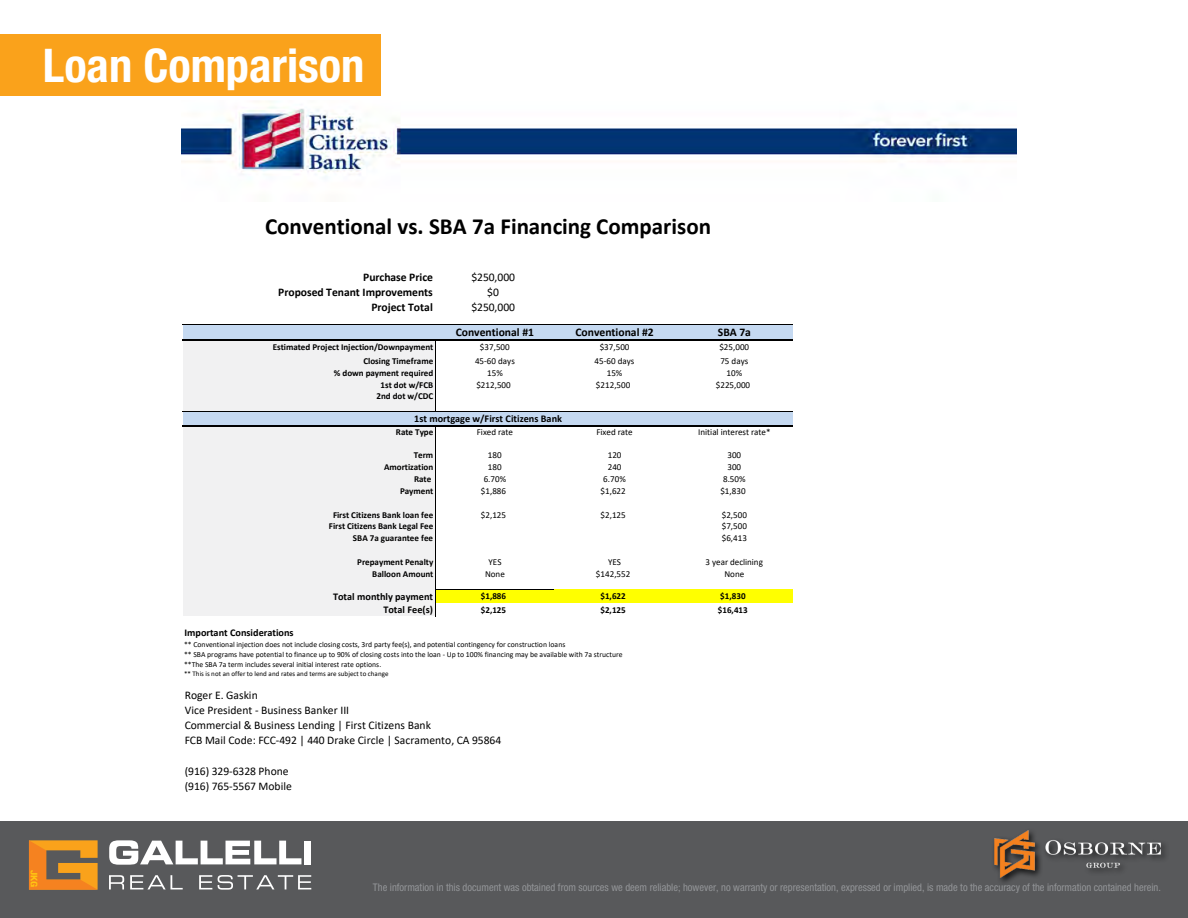
<style>
.page{position:relative;width:1188px;height:918px;background:#fff}
.page>*{position:absolute;margin:0;border:0;box-sizing:border-box;transform-origin:0 0}
.t1{font:700 condensed 46.5px "Helvetica Neue LT Std";color:#fff}
.t2{font:700 23.1px "Calibri";color:#000}
.t3{font:11.7px/15.1px "Calibri";color:#000}
.t4{font:700 11.7px "Calibri";color:#000}
.t5{font:condensed 10.5px "Helvetica Neue LT Std";color:#939598}
.t6{font:700 10.35px "Calibri";color:#000}
.t7{font:700 9.15px "Calibri";color:#000}
.t8{font:9.15px "Calibri";color:#000}
.t9{font:700 condensed 9.15px "Helvetica Neue LT Std";color:#ffc711;scale:1.21 1}
.t10{font:7.65px/9.9px "Calibri";letter-spacing:.005em;color:#000}
.t11{font:7.05px "Calibri";letter-spacing:.005em;color:#000}
</style>
<div class="page">
<div style="left:183px;top:324px;width:610px;height:16px;background:#c5d9f1"></div>
<div style="left:183px;top:340px;width:252px;height:72px;background:#f1f1f2"></div>
<div style="left:183px;top:412px;width:610px;height:14px;background:#c5d9f1"></div>
<div style="left:183px;top:426px;width:252px;height:106px;background:#f1f1f2"></div>
<div style="left:183px;top:532px;width:252px;height:12px;background:#f1f1f2"></div>
<div style="left:183px;top:544px;width:252px;height:24px;background:#f1f1f2"></div>
<div style="left:183px;top:568px;width:252px;height:12px;background:#f1f1f2"></div>
<div style="left:183px;top:580px;width:252px;height:9px;background:#f1f1f2"></div>
<div style="left:183px;top:589px;width:252px;height:14px;background:#f1f1f2"></div>
<div style="left:435px;top:589px;width:358px;height:14px;background:#ff0"></div>
<div style="left:183px;top:603px;width:252px;height:14px;background:#f1f1f2"></div>
<div style="left:183px;top:616px;width:840px;height:187px;background:#fff"></div>
<hr style="left:435px;top:341px;width:1px;height:71px;background:#000">
<hr style="left:435px;top:426px;width:1px;height:191px;background:#000">
<hr style="left:182px;top:324px;width:611px;height:1px;background:#000">
<hr style="left:182px;top:339px;width:611px;height:2px;background:#000">
<hr style="left:182px;top:412px;width:611px;height:1px;background:#000">
<hr style="left:182px;top:425px;width:611px;height:1px;background:#000">
<hr style="left:436px;top:589px;width:118px;height:1px;background:#000">
<img style="left:182px;top:107px;width:834px;height:72px">
<div style="left:0;top:822px;width:1188px;height:96px;background:#58595b"></div>
<div style="left:992px;top:828px;width:178px;height:58px;background:#000;opacity:.9"></div>
<img style="left:995px;top:830px;width:166px;height:48px">
<svg style="left:109px;top:875px;width:15px;height:14px"></svg>
<svg style="left:130px;top:875px;width:53px;height:14px"></svg>
<svg style="left:199px;top:875px;width:13px;height:14px"></svg>
<svg style="left:218px;top:875px;width:93px;height:15px"></svg>
<svg style="left:109px;top:840px;width:192px;height:25px"></svg>
<div style="left:305px;top:841px;width:6px;height:23px;background:#fff"></div>
<svg style="left:29px;top:840px;width:69px;height:50px"></svg>
<div style="left:0;top:34px;width:381px;height:62px;background:#faa21b"></div>
<h1 class="t1" style="left:43px;top:37px;width:323px">Loan Comparison</h1>
<h2 class="t2" style="left:265px;top:210px;width:448px">Conventional vs. SBA 7a Financing Comparison</h2>
<p class="t9" style="left:39px;top:870px;width:16px;rotate:90deg">JKG</p>
<h3 class="t4" style="left:363px;top:269px;width:71px">Purchase Price</h3>
<h3 class="t3" style="left:471px;top:270px;width:45px">$250,000</h3>
<h3 class="t4" style="left:278px;top:284px;width:156px">Proposed Tenant Improvements</h3>
<h3 class="t3" style="left:487px;top:285px;width:13px">$0</h3>
<h3 class="t4" style="left:371px;top:299px;width:63px">Project Total</h3>
<h3 class="t3" style="left:471px;top:300px;width:45px">$250,000</h3>
<h3 class="t4" style="left:456px;top:324px;width:80px">Conventional #1</h3>
<h3 class="t4" style="left:576px;top:324px;width:80px">Conventional #2</h3>
<h3 class="t4" style="left:718px;top:324px;width:35px">SBA 7a</h3>
<p class="t7" style="left:273px;top:341px;width:162px">Estimated Project Injection/Downpayment</p>
<p class="t8" style="left:480px;top:341px;width:31px">$37,500</p>
<p class="t8" style="left:600px;top:341px;width:31px">$37,500</p>
<p class="t8" style="left:719px;top:341px;width:31px">$25,000</p>
<p class="t7" style="left:363px;top:354px;width:71px">Closing Timeframe</p>
<p class="t8" style="left:475px;top:354px;width:41px">45-60 days</p>
<p class="t8" style="left:595px;top:354px;width:41px">45-60 days</p>
<p class="t8" style="left:720px;top:354px;width:29px">75 days</p>
<p class="t7" style="left:334px;top:366px;width:101px">% down payment required</p>
<p class="t8" style="left:487px;top:366px;width:17px">15%</p>
<p class="t8" style="left:607px;top:366px;width:17px">15%</p>
<p class="t8" style="left:727px;top:366px;width:17px">10%</p>
<p class="t7" style="left:381px;top:378px;width:54px">1st dot w/FCB</p>
<p class="t8" style="left:476px;top:378px;width:36px">$212,500</p>
<p class="t8" style="left:596px;top:378px;width:36px">$212,500</p>
<p class="t8" style="left:716px;top:378px;width:36px">$225,000</p>
<p class="t7" style="left:377px;top:390px;width:58px">2nd dot w/CDC</p>
<p class="t7" style="left:396px;top:425px;width:39px">Rate Type</p>
<p class="t8" style="left:477px;top:425px;width:38px">Fixed rate</p>
<p class="t8" style="left:597px;top:425px;width:38px">Fixed rate</p>
<p class="t8" style="left:698px;top:425px;width:74px">Initial interest rate*</p>
<p class="t7" style="left:414px;top:449px;width:21px">Term</p>
<p class="t8" style="left:488px;top:449px;width:15px">180</p>
<p class="t8" style="left:608px;top:449px;width:15px">120</p>
<p class="t8" style="left:727px;top:449px;width:15px">300</p>
<p class="t7" style="left:384px;top:461px;width:51px">Amortization</p>
<p class="t8" style="left:488px;top:461px;width:15px">180</p>
<p class="t8" style="left:608px;top:461px;width:15px">240</p>
<p class="t8" style="left:727px;top:461px;width:15px">300</p>
<p class="t7" style="left:414px;top:473px;width:19px">Rate</p>
<p class="t8" style="left:484px;top:473px;width:24px">6.70%</p>
<p class="t8" style="left:603px;top:473px;width:24px">6.70%</p>
<p class="t8" style="left:723px;top:473px;width:24px">8.50%</p>
<p class="t7" style="left:400px;top:484px;width:35px">Payment</p>
<p class="t8" style="left:481px;top:485px;width:27px">$1,886</p>
<p class="t8" style="left:601px;top:485px;width:27px">$1,622</p>
<p class="t8" style="left:720px;top:485px;width:27px">$1,830</p>
<p class="t7" style="left:333px;top:508px;width:102px">First Citizens Bank loan fee</p>
<p class="t8" style="left:481px;top:508px;width:27px">$2,125</p>
<p class="t8" style="left:601px;top:508px;width:27px">$2,125</p>
<p class="t8" style="left:722px;top:508px;width:27px">$2,500</p>
<p class="t7" style="left:329px;top:520px;width:106px">First Citizens Bank Legal Fee</p>
<p class="t8" style="left:722px;top:520px;width:27px">$7,500</p>
<p class="t7" style="left:353px;top:532px;width:82px">SBA 7a guarantee fee</p>
<p class="t8" style="left:722px;top:532px;width:27px">$6,413</p>
<p class="t7" style="left:357px;top:555px;width:78px">Prepayment Penalty</p>
<p class="t8" style="left:488px;top:556px;width:15px">YES</p>
<p class="t8" style="left:608px;top:556px;width:15px">YES</p>
<p class="t8" style="left:706px;top:556px;width:59px">3 year declining</p>
<p class="t7" style="left:372px;top:567px;width:63px">Balloon Amount</p>
<p class="t8" style="left:485px;top:567px;width:21px">None</p>
<p class="t8" style="left:596px;top:567px;width:36px">$142,552</p>
<p class="t8" style="left:725px;top:567px;width:21px">None</p>
<h3 class="t6" style="left:333px;top:589px;width:102px">Total monthly payment</h3>
<p class="t7" style="left:481px;top:590px;width:27px">$1,886</p>
<p class="t7" style="left:600px;top:590px;width:27px">$1,622</p>
<p class="t7" style="left:720px;top:590px;width:27px">$1,830</p>
<h3 class="t6" style="left:383px;top:602px;width:51px">Total Fee(s)</h3>
<p class="t7" style="left:481px;top:603px;width:27px">$2,125</p>
<p class="t7" style="left:600px;top:603px;width:27px">$2,125</p>
<p class="t7" style="left:718px;top:603px;width:31px">$16,413</p>
<h3 class="t6" style="left:185px;top:625px;width:111px">Important Considerations</h3>
<p class="t10" style="left:184px;top:639px;width:440px">** Conventional injection does not include closing costs, 3rd party fee(s), and potential contingency for construction loans<br>** SBA programs have potential to finance up to 90% of closing costs into the loan - Up to 100% financing may be available with 7a structure **The SBA 7a term includes several initial interest rate options.</p>
<p class="t11" style="left:184px;top:669px;width:206px">** This is not an offer to lend and rates and terms are subject to change</p>
<h3 class="t3" style="left:185px;top:687px;width:318px">Roger E. Gaskin<br>Vice President - Business Banker III<br>Commercial &amp; Business Lending | First Citizens Bank<br>FCB Mail Code: FCC-492 | 440 Drake Circle | Sacramento, CA 95864</h3>
<h3 class="t3" style="left:185px;top:763px;width:109px">(916) 329-6328 Phone (916) 765-5567 Mobile</h3>
<h3 class="t6" style="left:414px;top:411px;width:149px">1st mortgage w/First Citizens Bank</h3>
<h3 class="t5" style="left:373px;top:881px;width:790px">The information in this document was obtained from sources we deem reliable; however, no warranty or representation, expressed or implied, is made to the accuracy of the information contained herein.</h3>
</div>
